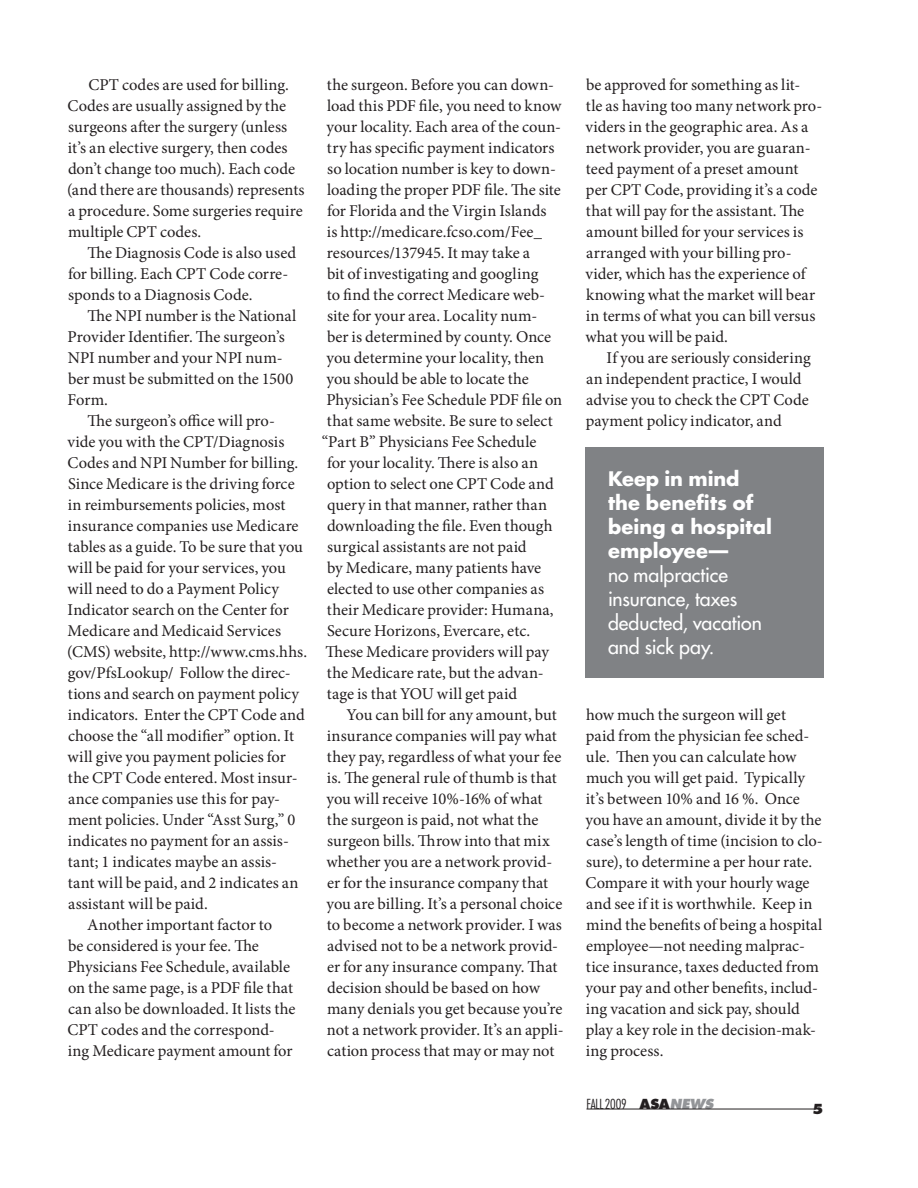
<style>
.page{position:relative;width:918px;height:1188px;background:#fff}
.page>*{position:absolute;margin:0;border:0;box-sizing:border-box;transform-origin:0 0}
.Sub_3{font:19.5px/24px "Futura";color:#fff}
.Sub_3-2{font:700 19.5px/24px "Futura";letter-spacing:.005em;color:#fff}
.t1{font:16.5px/21px "Minion Pro";color:#231f20}
.t2{font:300 condensed 13.5px "Futura";letter-spacing:-.015em;color:#231f20}
.t3{font:800 13.5px "Futura";color:#231f20}
.s1{font-weight:800;font-stretch:normal}
.s2{font-weight:800;font-style:italic;font-stretch:normal;color:#939598}
</style>
<div class="page">
<div style="left:585px;top:447px;width:239px;height:231px;background:#808285"></div>
<hr style="left:587px;top:1109px;width:229px;height:1px;background:#231f20">
<p class="t1" style="left:67px;top:74px;width:239px;text-indent:21px">CPT codes are used for billing.<br>Codes are usually assigned by the surgeons after the surgery (unless it’s an elective surgery, then codes don’t change too much). Each code (and there are thousands) represents a procedure. Some surgeries require multiple CPT codes.</p>
<p class="t1" style="left:68px;top:242px;width:230px;text-indent:19px">The Diagnosis Code is also used for billing. Each CPT Code corre&shy;sponds to a Diagnosis Code.</p>
<p class="t1" style="left:68px;top:305px;width:230px;text-indent:20px">The NPI number is the National<br>Provider Identifier. The surgeon’s<br>NPI number and your NPI num&shy;ber must be submitted on the 1500<br>Form.</p>
<p class="t1" style="left:67px;top:410px;width:242px;text-indent:20px">The surgeon’s office will pro-<br>vide you with the CPT/Diagnosis Codes and NPI Number for billing.<br>Since Medicare is the driving force in reimbursements policies, most insurance companies use Medicare tables as a guide. To be sure that you will be paid for your services, you will need to do a Payment Policy Indicator search on the Center for Medicare and Medicaid Services (CMS) website, http://www.cms.hhs. gov/PfsLookup/ Follow the direc&shy;tions and search on payment policy indicators. Enter the CPT Code and choose the “all modifier” option. It will give you payment policies for the CPT Code entered. Most insur&shy;ance companies use this for pay&shy;ment policies. Under “Asst Surg,” 0 indicates no payment for an assis&shy;tant; 1 indicates maybe an assis-<br>tant will be paid, and 2 indicates an assistant will be paid.</p>
<p class="t1" style="left:68px;top:914px;width:229px;text-indent:20px">Another important factor to<br>be considered is your fee. The<br>Physicians Fee Schedule, available on the same page, is a PDF file that can also be downloaded. It lists the<br>CPT codes and the correspond&shy;ing Medicare payment amount for</p>
<p class="t1" style="left:327px;top:74px;width:229px">the surgeon. Before you can down-</p>
<p class="t1" style="left:327px;top:95px;width:236px">load this PDF file, you need to know</p>
<p class="t1" style="left:327px;top:116px;width:236px">your locality. Each area of the coun-</p>
<p class="t1" style="left:327px;top:137px;width:229px">try has specific payment indicators</p>
<p class="t1" style="left:327px;top:158px;width:230px">so location number is key to down-</p>
<p class="t1" style="left:327px;top:179px;width:235px">loading the proper PDF file. The site</p>
<p class="t1" style="left:327px;top:200px;width:221px">for Florida and the Virgin Islands</p>
<p class="t1" style="left:327px;top:221px;width:217px">is http://medicare.fcso.com/Fee_</p>
<p class="t1" style="left:327px;top:242px;width:205px">resources/137945. It may take a</p>
<p class="t1" style="left:327px;top:263px;width:213px">bit of investigating and googling</p>
<p class="t1" style="left:327px;top:284px;width:220px">to find the correct Medicare web-</p>
<p class="t1" style="left:327px;top:305px;width:212px">site for your area. Locality num-</p>
<p class="t1" style="left:327px;top:326px;width:226px">ber is determined by county. Once</p>
<p class="t1" style="left:327px;top:347px;width:219px">you determine your locality, then</p>
<p class="t1" style="left:327px;top:368px;width:204px">you should be able to locate the</p>
<p class="t1" style="left:327px;top:389px;width:237px">Physician’s Fee Schedule PDF file on</p>
<p class="t1" style="left:327px;top:410px;width:227px">that same website. Be sure to select</p>
<p class="t1" style="left:322px;top:431px;width:216px">“Part B” Physicians Fee Schedule</p>
<p class="t1" style="left:327px;top:452px;width:213px">for your locality. There is also an</p>
<p class="t1" style="left:327px;top:473px;width:228px">option to select one CPT Code and</p>
<p class="t1" style="left:327px;top:494px;width:221px">query in that manner, rather than</p>
<p class="t1" style="left:327px;top:515px;width:227px">downloading the file. Even though</p>
<p class="t1" style="left:327px;top:536px;width:201px">surgical assistants are not paid</p>
<p class="t1" style="left:327px;top:557px;width:216px">by Medicare, many patients have</p>
<p class="t1" style="left:327px;top:578px;width:219px">elected to use other companies as</p>
<p class="t1" style="left:327px;top:599px;width:228px">their Medicare provider: Humana,</p>
<p class="t1" style="left:327px;top:620px;width:205px">Secure Horizons, Evercare, etc.</p>
<p class="t1" style="left:325px;top:641px;width:225px">These Medicare providers will pay</p>
<p class="t1" style="left:327px;top:662px;width:218px">the Medicare rate, but the advan-</p>
<p class="t1" style="left:327px;top:683px;width:192px">tage is that YOU will get paid</p>
<p class="t1" style="left:326px;top:704px;width:239px;text-indent:20px">You can bill for any amount, but insurance companies will pay what they pay, regardless of what your fee is. The general rule of thumb is that you will receive 10%-16% of what the surgeon is paid, not what the surgeon bills. Throw into that mix whether you are a network provid&shy;er for the insurance company that you are billing. It’s a personal choice to become a network provider. I was advised not to be a network provid&shy;er for any insurance company. That decision should be based on how many denials you get because you’re not a network provider. It’s an appli&shy;cation process that may or may not</p>
<p class="t1" style="left:585px;top:74px;width:238px">be approved for something as lit-<br>tle as having too many network pro&shy;viders in the geographic area. As a network provider, you are guaran&shy;teed payment of a preset amount per CPT Code, providing it’s a code that will pay for the assistant. The amount billed for your services is arranged with your billing pro&shy;vider, which has the experience of knowing what the market will bear in terms of what you can bill versus what you will be paid.</p>
<p class="t1" style="left:586px;top:347px;width:226px;text-indent:21px">If you are seriously considering an independent practice, I would advise you to check the CPT Code payment policy indicator, and</p>
<p class="Sub_3-2" style="left:608px;top:466px;width:166px">Keep in mind the benefits of being a hospital employee—</p>
<p class="Sub_3" style="left:608px;top:563px;width:155px">no malpractice insurance, taxes deducted, vacation and sick pay.</p>
<p class="t1" style="left:586px;top:704px;width:239px">how much the surgeon will get<br>paid from the physician fee sched&shy;ule. Then you can calculate how much you will get paid. Typically it’s between 10% and 16 %. Once you have an amount, divide it by the case’s length of time (incision to clo&shy;sure), to determine a per hour rate.<br>Compare it with your hourly wage and see if it is worthwhile. Keep in mind the benefits of being a hospital employee—not needing malprac&shy;tice insurance, taxes deducted from your pay and other benefits, includ&shy;ing vacation and sick pay, should play a key role in the decision-mak&shy;ing process.</p>
<p class="t2" style="left:586px;top:1096px;width:129px">FALL 2009 <span class="s1">ASA</span><span class="s2">NEWS</span></p>
<p class="t3" style="left:812px;top:1100px;width:13px">5</p>
</div>
